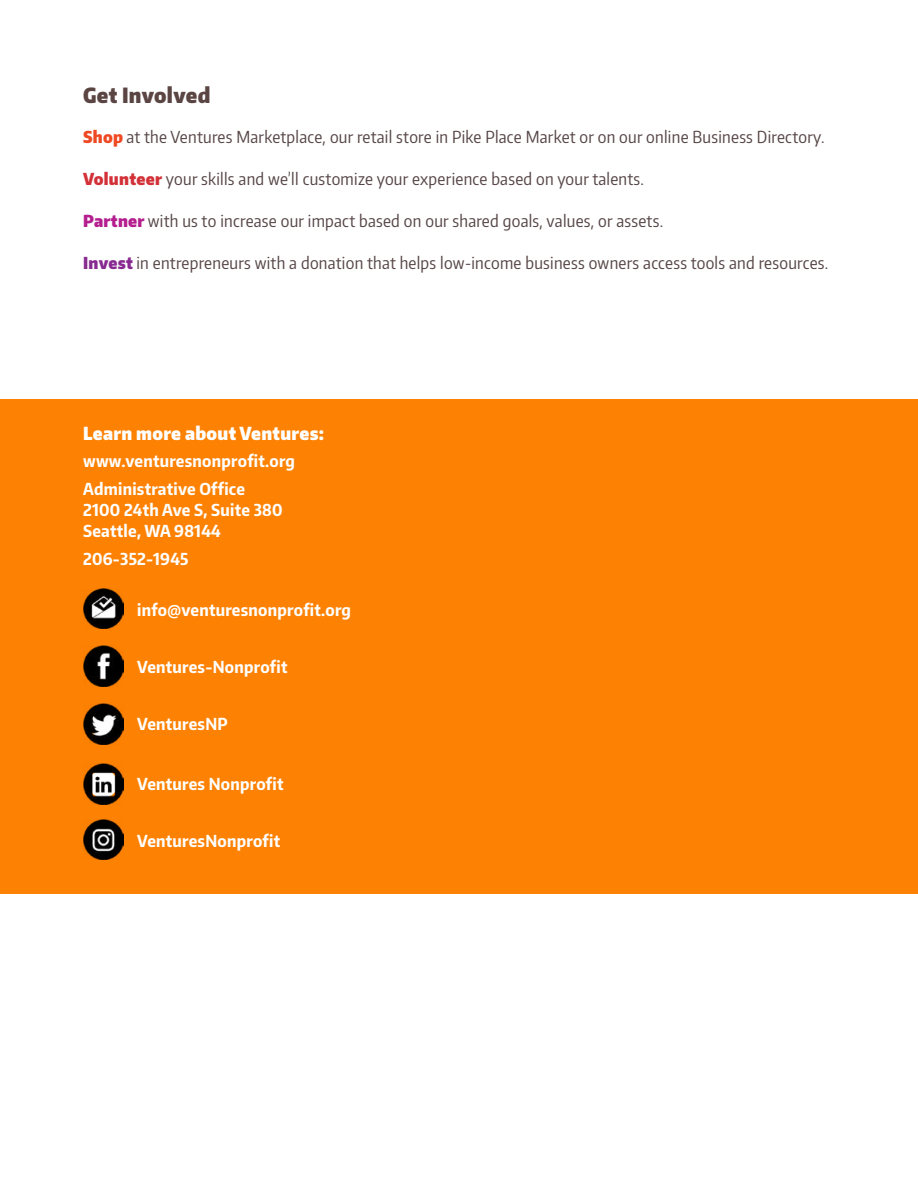
<style>
.page{position:relative;width:918px;height:1188px;background:#fff}
.page>*{position:absolute;margin:0;border:0;box-sizing:border-box;transform-origin:0 0}
.t1{font:900 21px "Encode Sans Condensed";letter-spacing:.015em;color:#5a4543}
.t2{font:900 18px "Encode Sans Condensed";letter-spacing:.02em;color:#fff}
.t3{font:16.5px "Encode Sans Condensed";letter-spacing:.015em;color:#564546}
.t4{font:700 16.5px/27.8px "Encode Sans Condensed";letter-spacing:.015em;color:#fff}
.s1{font-weight:900;color:#ef4923}
.s2{font-weight:900;color:#d23138}
.s3{font-weight:900;color:#b41e8e}
.s4{font-weight:900;color:#872b90}
</style>
<div class="page">
<div style="left:0;top:399px;width:918px;height:495px;background:#fd8204"></div>
<img style="left:83px;top:588px;width:41px;height:41px">
<img style="left:83px;top:819px;width:41px;height:41px">
<img style="left:83px;top:764px;width:41px;height:40px">
<img style="left:83px;top:704px;width:41px;height:40px">
<img style="left:83px;top:646px;width:41px;height:40px">
<p class="t1" style="left:83px;top:81px;width:129px">Get Involved</p>
<p class="t3" style="left:83px;top:126px;width:743px"><span class="s1">Shop</span> at the Ventures Marketplace, our retail store in Pike Place Market or on our online Business Directory.</p>
<p class="t3" style="left:83px;top:168px;width:562px"><span class="s2">Volunteer</span> your skills and we’ll customize your experience based on your talents.</p>
<p class="t3" style="left:83px;top:210px;width:582px"><span class="s3">Partner</span> with us to increase our impact based on our shared goals, values, or assets.</p>
<p class="t3" style="left:83px;top:252px;width:747px"><span class="s4">Invest</span> in entrepreneurs with a donation that helps low-income business owners access tools and resources.</p>
<p class="t2" style="left:83px;top:421px;width:243px">Learn more about Ventures:</p>
<p class="t4" style="left:83px;top:447px;width:213px">www.venturesnonprofit.org<br>Administrative Office</p>
<p class="t4" style="left:83px;top:499px;width:201px;line-height:21px">2100 24th Ave S, Suite 380<br>Seattle, WA 98144</p>
<p class="t4" style="left:83px;top:544px;width:107px">206-352-1945</p>
<p class="t4" style="left:137px;top:595px;width:215px">info@venturesnonprofit.org</p>
<p class="t4" style="left:137px;top:652px;width:152px">Ventures-Nonprofit</p>
<p class="t4" style="left:137px;top:709px;width:92px">VenturesNP</p>
<p class="t4" style="left:137px;top:769px;width:148px">Ventures Nonprofit</p>
<p class="t4" style="left:137px;top:826px;width:144px">VenturesNonprofit</p>
</div>
